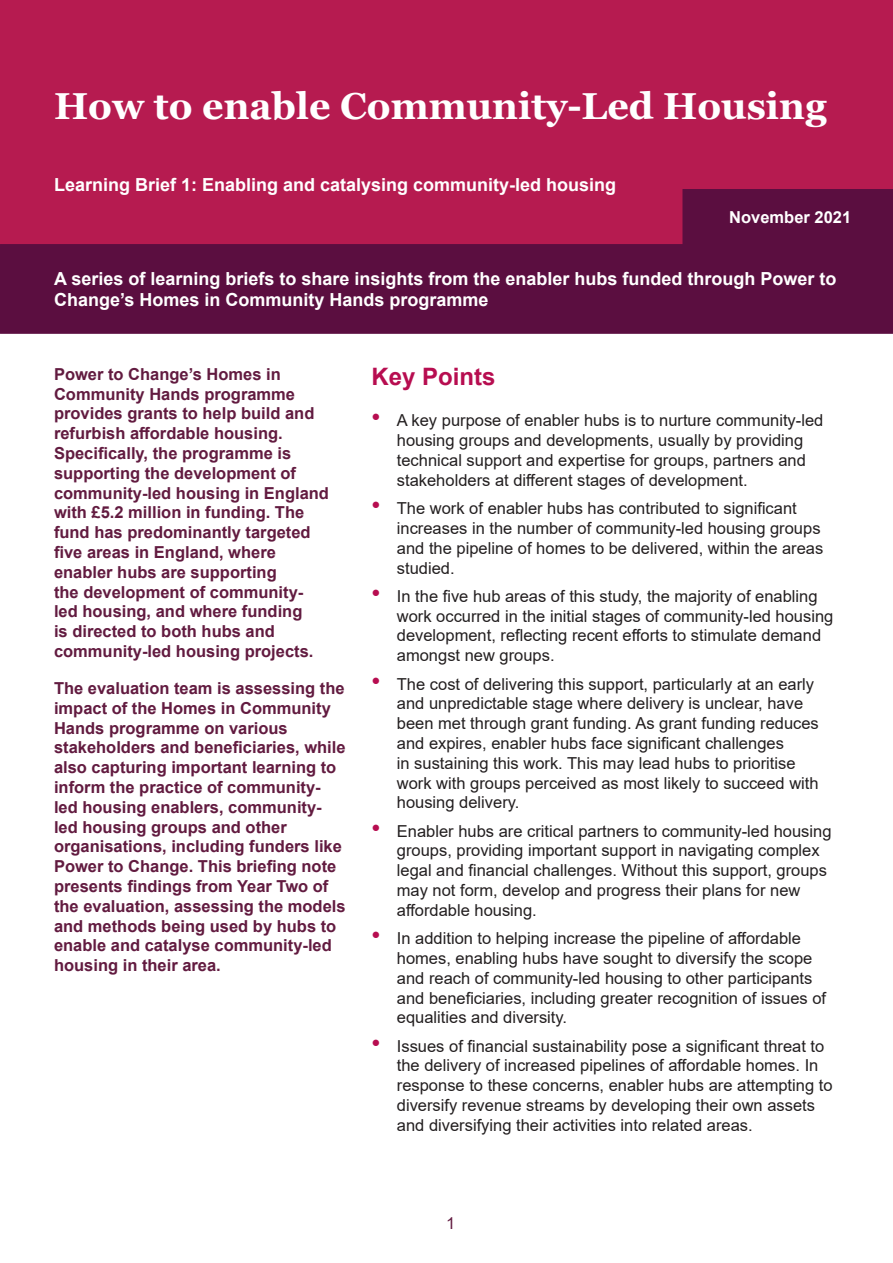
<style>
.page{position:relative;width:893px;height:1263px;background:#fff}
.page>*{position:absolute;margin:0;border:0;box-sizing:border-box;transform-origin:0 0}
.t1{font:700 37.5px "Georgia";color:#fff}
.Heading_1{font:700 24px "Arial";color:#b70d50}
.t2{font:700 18px/21.6px "Arial";color:#fff}
.t3{font:16.5px/19.8px "Arial";color:#231f20}
.Featured_text{font:700 16.5px/19.8px "Arial";color:#621b40}
.t4{font:700 16.5px "Arial";color:#fff}
.t5{font:16.5px "Arial";color:#621b40}
.s1{font-size:25.5px;color:#b70d50}
</style>
<div class="page">
<div style="left:0;top:0;width:893px;height:261px;background:#b61b50"></div>
<div style="left:0;top:244px;width:893px;height:90px;background:#5b0e40;border:2px solid #5b0e40"></div>
<div style="left:682px;top:189px;width:211px;height:57px;background:#5b0e40"></div>
<h1 class="t1" style="left:54px;top:82px;width:774px">How to enable Community-Led Housing</h1>
<p class="t2" style="left:54px;top:174px;width:564px">Learning Brief 1: Enabling and catalysing community-led housing</p>
<p class="t4" style="left:729px;top:206px;width:123px">November 2021</p>
<p class="t2" style="left:54px;top:268px;width:784px">A series of learning briefs to share insights from the enabler hubs funded through Power to<br>Change’s Homes in Community Hands programme</p>
<p class="Featured_text" style="left:54px;top:364px;width:277px">Power to Change’s Homes in<br>Community Hands programme provides grants to help build and refurbish affordable housing.<br>Specifically, the programme is supporting the development of community-led housing in England with £5.2 million in funding. The fund has predominantly targeted five areas in England, where enabler hubs are supporting<br>the development of community&shy;led housing, and where funding<br>is directed to both hubs and community-led housing projects.</p>
<p class="Featured_text" style="left:54px;top:678px;width:293px">The evaluation team is assessing the impact of the Homes in Community Hands programme on various stakeholders and beneficiaries, while also capturing important learning to inform the practice of community&shy;led housing enablers, community&shy;led housing groups and other organisations, including funders like Power to Change. This briefing note presents findings from Year Two of the evaluation, assessing the models and methods being used by hubs to enable and catalyse community-led housing in their area.</p>
<p class="Heading_1" style="left:371px;top:360px;width:126px">Key Points</p>
<p class="t3" style="left:397px;top:411px;width:428px;text-indent:-26px"><span class="s1">•</span> A key purpose of enabler hubs is to nurture community-led housing groups and developments, usually by providing technical support and expertise for groups, partners and stakeholders at different stages of development.</p>
<p class="t3" style="left:397px;top:498px;width:428px;text-indent:-26px"><span class="s1">•</span> The work of enabler hubs has contributed to significant increases in the number of community-led housing groups and the pipeline of homes to be delivered, within the areas studied.</p>
<p class="t3" style="left:397px;top:586px;width:438px;text-indent:-26px"><span class="s1">•</span> In the five hub areas of this study, the majority of enabling work occurred in the initial stages of community-led housing development, reflecting recent efforts to stimulate demand amongst new groups.</p>
<p class="t3" style="left:397px;top:674px;width:423px;text-indent:-26px"><span class="s1">•</span> The cost of delivering this support, particularly at an early and unpredictable stage where delivery is unclear, have been met through grant funding. As grant funding reduces and expires, enabler hubs face significant challenges<br>in sustaining this work. This may lead hubs to prioritise work with groups perceived as most likely to succeed with housing delivery.</p>
<p class="t3" style="left:397px;top:821px;width:436px;text-indent:-26px"><span class="s1">•</span> Enabler hubs are critical partners to community-led housing groups, providing important support in navigating complex legal and financial challenges. Without this support, groups may not form, develop and progress their plans for new affordable housing.</p>
<p class="t3" style="left:397px;top:928px;width:431px;text-indent:-26px"><span class="s1">•</span> In addition to helping increase the pipeline of affordable homes, enabling hubs have sought to diversify the scope and reach of community-led housing to other participants and beneficiaries, including greater recognition of issues of equalities and diversity.</p>
<p class="t3" style="left:397px;top:1036px;width:437px;text-indent:-26px"><span class="s1">•</span> Issues of financial sustainability pose a significant threat to the delivery of increased pipelines of affordable homes. In response to these concerns, enabler hubs are attempting to diversify revenue streams by developing their own assets and diversifying their activities into related areas.</p>
<p class="t5" style="left:446px;top:1211px;width:11px">1</p>
</div>
